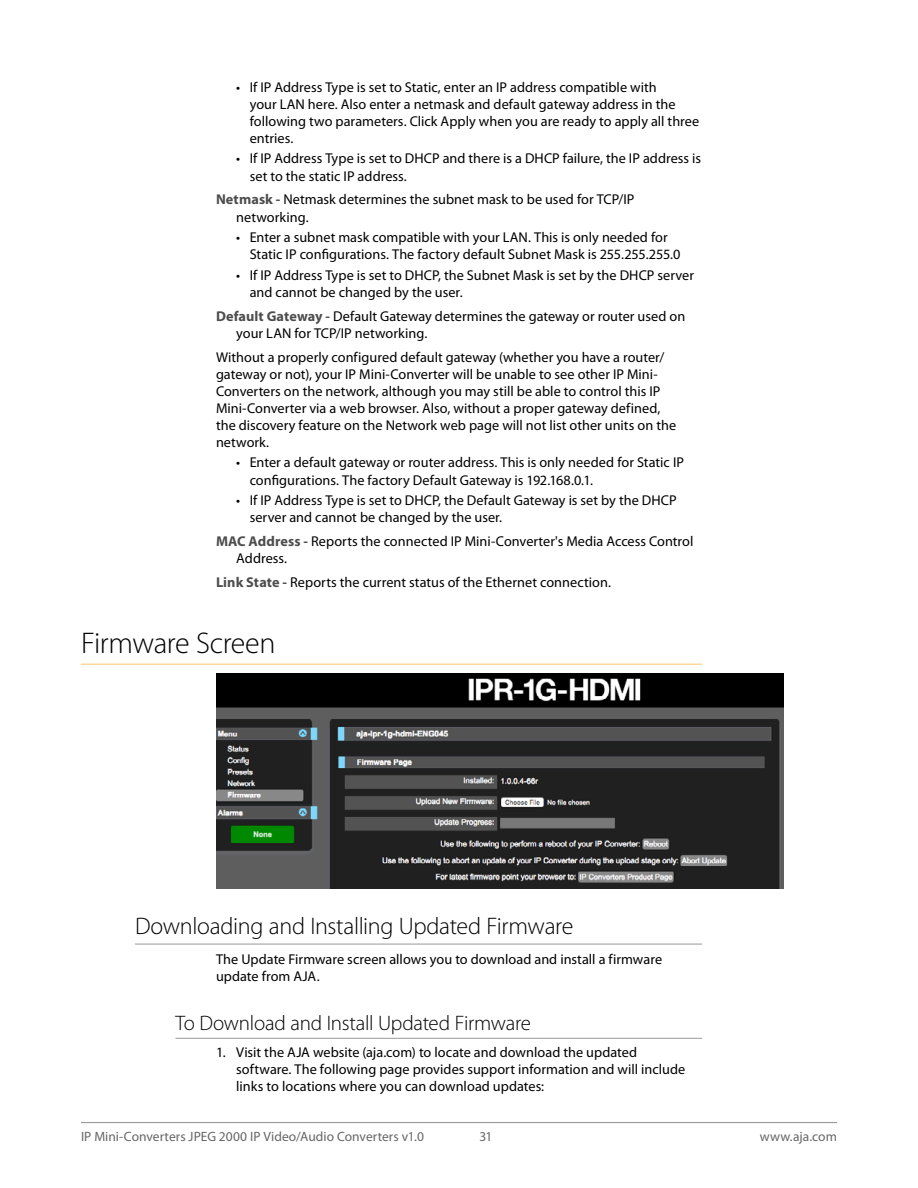
<style>
.page{position:relative;width:918px;height:1188px;background:#fff}
.page>*{position:absolute;margin:0;border:0;box-sizing:border-box;transform-origin:0 0}
._1Head{font:300 30px "Myriad Pro";letter-spacing:-.015em;color:#000}
._2Head{font:300 24px "Myriad Pro";letter-spacing:-.015em;color:#000}
._3Head{font:300 21px "Myriad Pro";letter-spacing:-.015em;color:#000}
.Body{font:14.25px/17.1px "Myriad Pro";color:#000}
._5Head{font:14.25px/17.1px "Myriad Pro";letter-spacing:.005em;color:#000}
.t1{font:13.5px "Myriad Pro";letter-spacing:.005em;color:#666}
.s1{font-weight:700;color:#4d4d4d}
</style>
<div class="page">
<hr style="left:81px;top:1122px;width:756px;height:1px;background:#999">
<hr style="left:81px;top:663px;width:621px;height:2px;background:#ffd699">
<hr style="left:135px;top:944px;width:567px;height:1px;background:#999">
<hr style="left:176px;top:1038px;width:526px;height:1px;background:#999">
<img style="left:216px;top:673px;width:568px;height:216px">
<p class="Body" style="left:250px;top:78px;width:451px;text-indent:-14px">• If IP Address Type is set to Static, enter an IP address compatible with<br>your LAN here. Also enter a netmask and default gateway address in the following two parameters. Click Apply when you are ready to apply all three entries.</p>
<p class="Body" style="left:250px;top:150px;width:453px;text-indent:-14px">• If IP Address Type is set to DHCP and there is a DHCP failure, the IP address is set to the static IP address.</p>
<p class="_5Head" style="left:236px;top:191px;width:400px;text-indent:-20px"><span class="s1">Netmask -</span> Netmask determines the subnet mask to be used for TCP/IP networking.</p>
<p class="Body" style="left:250px;top:228px;width:432px;text-indent:-14px">• Enter a subnet mask compatible with your LAN. This is only needed for<br>Static IP configurations. The factory default Subnet Mask is 255.255.255.0</p>
<p class="Body" style="left:250px;top:266px;width:446px;text-indent:-14px">• If IP Address Type is set to DHCP, the Subnet Mask is set by the DHCP server and cannot be changed by the user.</p>
<p class="_5Head" style="left:236px;top:307px;width:451px;text-indent:-20px"><span class="s1">Default Gateway -</span> Default Gateway determines the gateway or router used on your LAN for TCP/IP networking.</p>
<p class="Body" style="left:216px;top:348px;width:462px">Without a properly configured default gateway (whether you have a router/ gateway or not), your IP Mini-Converter will be unable to see other IP Mini-Converters on the network, although you may still be able to control this IP Mini-Converter via a web browser. Also, without a proper gateway defined, the discovery feature on the Network web page will not list other units on the network.</p>
<p class="Body" style="left:250px;top:454px;width:436px;text-indent:-14px">• Enter a default gateway or router address. This is only needed for Static IP configurations. The factory Default Gateway is 192.168.0.1.</p>
<p class="Body" style="left:250px;top:492px;width:428px;text-indent:-14px">• If IP Address Type is set to DHCP, the Default Gateway is set by the DHCP server and cannot be changed by the user.</p>
<p class="_5Head" style="left:236px;top:532px;width:459px;text-indent:-20px"><span class="s1">MAC Address -</span> Reports the connected IP Mini-Converter's Media Access Control<br>Address.</p>
<p class="_5Head" style="left:216px;top:573px;width:397px"><span class="s1">Link State -</span> Reports the current status of the Ethernet connection.</p>
<p class="_1Head" style="left:81px;top:627px;width:196px">Firmware Screen</p>
<p class="_2Head" style="left:135px;top:913px;width:440px">Downloading and Installing Updated Firmware</p>
<p class="Body" style="left:216px;top:950px;width:448px">The Update Firmware screen allows you to download and install a firmware update from AJA.</p>
<p class="_3Head" style="left:176px;top:1011px;width:357px">To Download and Install Updated Firmware</p>
<p class="Body" style="left:236px;top:1043px;width:451px;text-indent:-20px">1. Visit the AJA website (aja.com) to locate and download the updated software. The following page provides support information and will include links to locations where you can download updates:</p>
<p class="t1" style="left:81px;top:1128px;width:345px">IP Mini-Converters JPEG 2000 IP Video/Audio Converters v1.0</p>
<p class="t1" style="left:479px;top:1128px;width:15px">31</p>
<p class="t1" style="left:760px;top:1128px;width:79px">www.aja.com</p>
</div>
